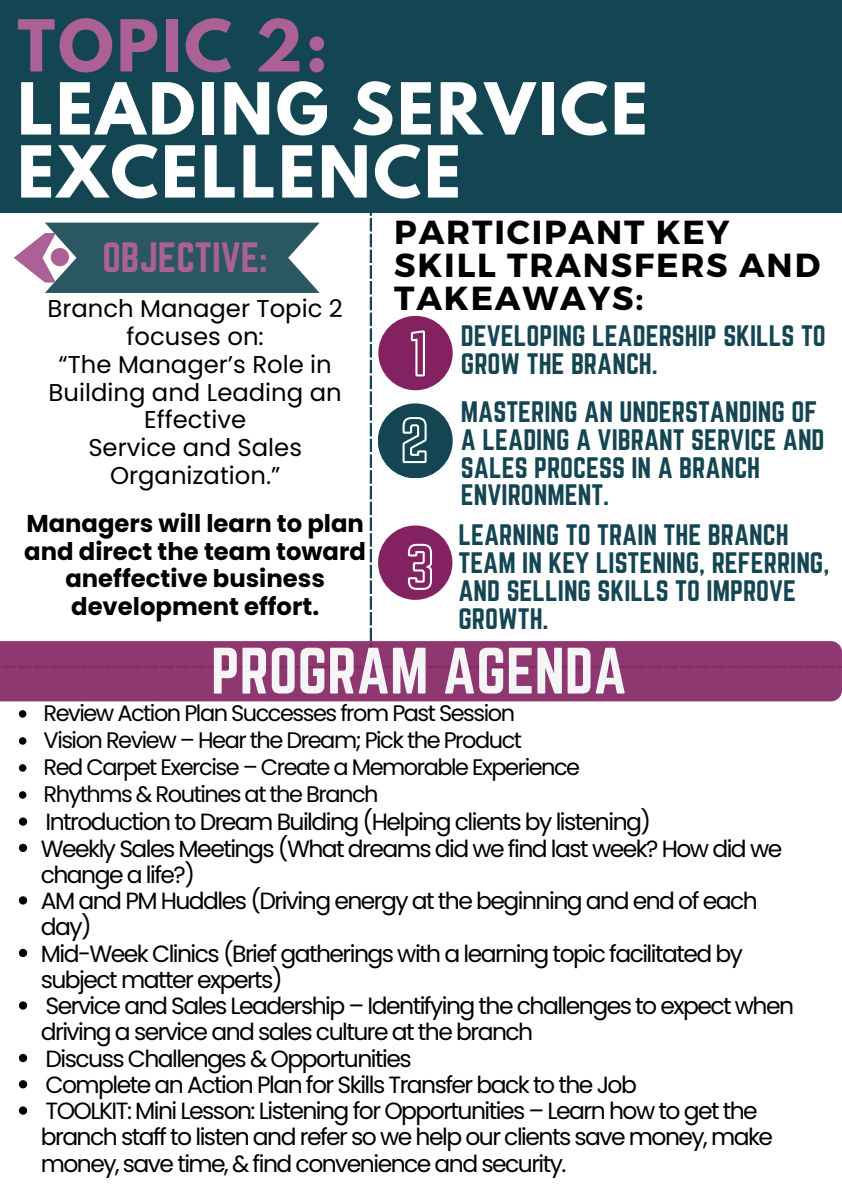
<style>
.page{position:relative;width:842px;height:1191px;background:#fff}
.page>*{position:absolute;margin:0;border:0;box-sizing:border-box;transform-origin:0 0}
.t1{font:700 63.4px/63px "League Spartan";letter-spacing:.045em;color:#fff}
.t2{font:700 63.4px "League Spartan";letter-spacing:.045em;color:#ab6195}
.t3{font:57.2px "Norwester";color:#f5f5f5}
.t4{font:37px "Norwester";color:#ab6195}
.t5{font:700 33.3px/33px "Montserrat";letter-spacing:.055em;color:#000}
.t6{font:25.9px/27.8px "Norwester";color:#144552}
.t7{font:24.3px/27.8px "Poppins";color:#000;text-align:center}
.t8{font:700 24.3px/27.8px "Poppins";color:#000;text-align:center}
.t9{font:23.5px/26.2px "Poppins";letter-spacing:-.065em;color:#000}
.t10{font:22.5px/27px "Poppins";letter-spacing:-.065em;color:#000}
</style>
<div class="page">
<svg style="left:370px;top:212px;width:2px;height:429px"></svg>
<div style="left:378px;top:316px;width:75px;height:74px;background:#832161;border-radius:50%"></div>
<div style="left:0;top:641px;width:842px;height:60px;background:#8f3771"></div>
<svg style="left:14px;top:222px;width:306px;height:71px;background:#53717d"></svg>
<div style="left:0;top:0;width:842px;height:212px;background:#144552"></div>
<div style="left:378px;top:403px;width:75px;height:75px;background:#144552;border-radius:50%"></div>
<div style="left:378px;top:525px;width:74px;height:75px;background:#832161;border-radius:50%"></div>
<svg style="left:410px;top:330px;width:15px;height:47px"></svg>
<svg style="left:402px;top:417px;width:25px;height:47px"></svg>
<svg style="left:407px;top:543px;width:25px;height:47px"></svg>
<svg style="left:19px;top:710px;width:7px;height:7px"></svg>
<svg style="left:19px;top:737px;width:7px;height:7px"></svg>
<svg style="left:19px;top:764px;width:7px;height:7px"></svg>
<svg style="left:19px;top:791px;width:7px;height:7px"></svg>
<svg style="left:19px;top:817px;width:8px;height:8px"></svg>
<svg style="left:19px;top:843px;width:8px;height:8px"></svg>
<svg style="left:19px;top:896px;width:8px;height:8px"></svg>
<svg style="left:19px;top:948px;width:8px;height:8px"></svg>
<svg style="left:19px;top:1001px;width:8px;height:8px"></svg>
<svg style="left:19px;top:1053px;width:8px;height:8px"></svg>
<svg style="left:19px;top:1080px;width:8px;height:8px"></svg>
<svg style="left:19px;top:1106px;width:8px;height:8px"></svg>
<h1 class="t2" style="left:17px;top:14px;width:312px">TOPIC 2:</h1>
<h1 class="t1" style="left:17px;top:86px;width:632px">LEADING SERVICE<br>EXCELLENCE</h1>
<h3 class="t4" style="left:102px;top:234px;width:167px">OBJECTIVE:</h3>
<p class="t7" style="left:47px;top:295px;width:297px">Branch Manager Topic 2 focuses on:<br>“The Manager’s Role in<br>Building and Leading an<br>Effective<br>Service and Sales<br>Organization.”</p>
<p class="t8" style="left:24px;top:509px;width:343px">Managers will learn to plan and direct the team toward aneffective business development effort.</p>
<h3 class="t5" style="left:394px;top:213px;width:427px">PARTICIPANT KEY<br>SKILL TRANSFERS AND<br>TAKEAWAYS:</h3>
<p class="t6" style="left:461px;top:322px;width:366px">DEVELOPING LEADERSHIP SKILLS TO<br>GROW THE BRANCH.</p>
<p class="t6" style="left:461px;top:397px;width:365px">MASTERING AN UNDERSTANDING OF<br>A LEADING A VIBRANT SERVICE AND<br>SALES PROCESS IN A BRANCH<br>ENVIRONMENT.</p>
<p class="t6" style="left:458px;top:521px;width:372px">LEARNING TO TRAIN THE BRANCH<br>TEAM IN KEY LISTENING, REFERRING,<br>AND SELLING SKILLS TO IMPROVE<br>GROWTH.</p>
<h2 class="t3" style="left:211px;top:636px;width:417px">PROGRAM AGENDA</h2>
<p class="t10" style="left:44px;top:700px;width:538px">Review Action Plan Successes from Past Session<br>Vision Review – Hear the Dream; Pick the Product<br>Red Carpet Exercise – Create a Memorable Experience Rhythms &amp; Routines at the Branch</p>
<p class="t9" style="left:41px;top:808px;width:755px">Introduction to Dream Building (Helping clients by listening)<br>Weekly Sales Meetings (What dreams did we find last week? How did we change a life?)<br>AM and PM Huddles (Driving energy at the beginning and end of each day)<br>Mid-Week Clinics (Brief gatherings with a learning topic facilitated by subject matter experts)<br>Service and Sales Leadership – Identifying the challenges to expect when driving a service and sales culture at the branch<br>Discuss Challenges &amp; Opportunities<br>Complete an Action Plan for Skills Transfer back to the Job<br>TOOLKIT: Mini Lesson: Listening for Opportunities – Learn how to get the branch staff to listen and refer so we help our clients save money, make money, save time, &amp; find convenience and security.</p>
</div>
